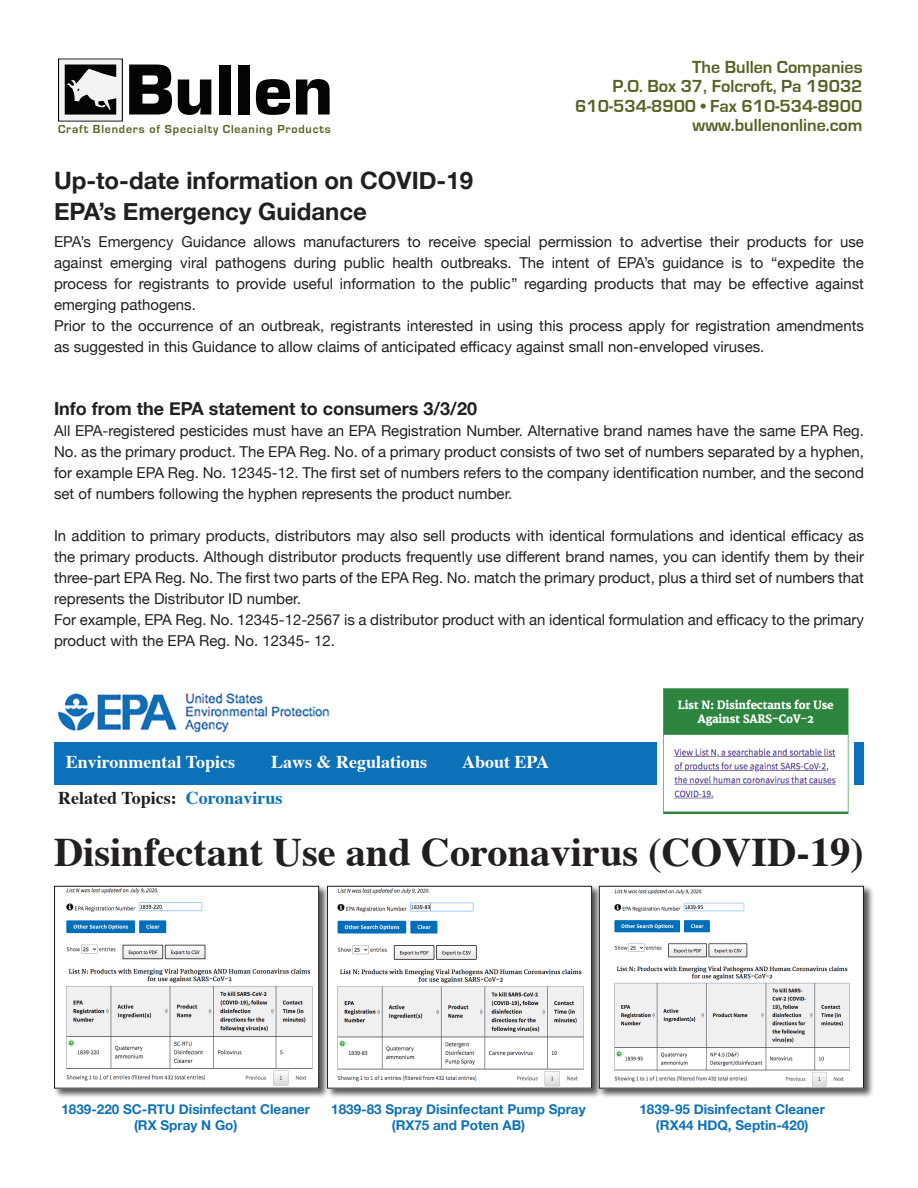
<style>
.page{position:relative;width:918px;height:1188px;background:#fff}
.page>*{position:absolute;margin:0;border:0;box-sizing:border-box;transform-origin:0 0}
.t1{font:700 40.5px "Times";color:#231f20}
.t2{font:700 24px "Helvetica Neue";color:#231f20}
.t3{font:700 18px/19.5px "Eurostile";color:#596123;text-align:right}
.t4{font:700 18px "Times";color:#fff}
.t5{font:700 18px "Helvetica Neue";color:#231f20}
.t6{font:700 18px "Times";color:#231f20}
.t7{font:15px/21px "Helvetica Neue";color:#231f20;text-align:justify}
.t8{font:700 13.5px "Helvetica Neue";color:#0d71b9}
.t9{font:700 12px "Eurostile";letter-spacing:.07em;color:#596123}
.s1{color:#0d71b9}
</style>
<div class="page">
<svg style="left:58px;top:59px;width:65px;height:63px"></svg>
<svg style="left:129px;top:65px;width:43px;height:50px"></svg>
<svg style="left:178px;top:80px;width:33px;height:35px"></svg>
<div style="left:219px;top:65px;width:12px;height:50px;background:#040503"></div>
<div style="left:239px;top:65px;width:11px;height:50px;background:#040503"></div>
<svg style="left:256px;top:79px;width:34px;height:36px"></svg>
<svg style="left:296px;top:79px;width:34px;height:36px"></svg>
<div style="left:53px;top:885px;width:276px;height:214px;background:#231f20;opacity:.75"></div>
<img style="left:56px;top:888px;width:261px;height:199px">
<div style="left:54px;top:886px;width:265px;height:203px;border:1px solid #231f20"></div>
<div style="left:326px;top:885px;width:276px;height:214px;background:#231f20;opacity:.75"></div>
<img style="left:330px;top:888px;width:260px;height:199px">
<div style="left:327px;top:886px;width:265px;height:203px;border:1px solid #231f20"></div>
<div style="left:598px;top:885px;width:276px;height:214px;background:#231f20;opacity:.75"></div>
<img style="left:602px;top:888px;width:260px;height:199px">
<div style="left:599px;top:886px;width:265px;height:203px;border:1px solid #231f20"></div>
<img style="left:57px;top:693px;width:273px;height:40px">
<div style="left:54px;top:742px;width:810px;height:42px;background:#0d71b9"></div>
<img style="left:657px;top:688px;width:196px;height:127px">
<p class="t9" style="left:58px;top:122px;width:274px">Craft Blenders of Specialty Cleaning Products</p>
<p class="t9" style="left:26px;top:124px;width:274px">Craft Blenders of Specialty Cleaning Products</p>
<p class="t3" style="left:607px;top:56px;width:289px">The Bullen Companies<br>P.O. Box 37, F lcroft, Pa 19032<br>610-534-8900 • Fax 610-534-8900</p>
<p class="t3" style="left:575px;top:57px;width:289px">The Bullen Companies<br>P.O. Box 37, Folcroft, Pa 19032<br>610-534-8900 • Fax 610-534-8900</p>
<p class="t3" style="left:724px;top:114px;width:172px">www.bullenonline.com</p>
<p class="t3" style="left:693px;top:116px;width:172px">www.bullenonline.com</p>
<p class="t2" style="left:54px;top:161px;width:421px">Up-to-date information on COVID-19</p>
<p class="t2" style="left:54px;top:193px;width:315px">EPA’s Emergency Guidance</p>
<p class="t7" style="left:54px;top:232px;width:812px">EPA’s Emergency Guidance allows manufacturers to receive special permission to advertise their products for use against emerging viral pathogens during public health outbreaks. The intent of EPA’s guidance is to “expedite the process for registrants to provide useful information to the public” regarding products that may be effective against emerging pathogens.</p>
<p class="t7" style="left:54px;top:316px;width:811px">Prior to the occurrence of an outbreak, registrants interested in using this process apply for registration amendments as suggested in this Guidance to allow claims of anticipated efficacy against small non-enveloped viruses.</p>
<p class="t5" style="left:54px;top:395px;width:425px">Info from the EPA statement to consumers 3/3/20</p>
<p class="t7" style="left:54px;top:421px;width:812px">All EPA-registered pesticides must have an EPA Registration Number. Alternative brand names have the same EPA Reg.<br>No. as the primary product. The EPA Reg. No. of a primary product consists of two set of numbers separated by a hyphen, for example EPA Reg. No. 12345-12. The first set of numbers refers to the company identification number, and the second set of numbers following the hyphen represents the product number.</p>
<p class="t7" style="left:54px;top:526px;width:812px">In addition to primary products, distributors may also sell products with identical formulations and identical efficacy as the primary products. Although distributor products frequently use different brand names, you can identify them by their three-part EPA Reg. No. The first two parts of the EPA Reg. No. match the primary product, plus a third set of numbers that represents the Distributor ID number.</p>
<p class="t7" style="left:54px;top:610px;width:812px">For example, EPA Reg. No. 12345-12-2567 is a distributor product with an identical formulation and efficacy to the primary product with the EPA Reg. No. 12345- 12.</p>
<p class="t4" style="left:66px;top:745px;width:171px">Environmental Topics</p>
<p class="t4" style="left:271px;top:745px;width:158px">Laws &amp; Regulations</p>
<p class="t4" style="left:462px;top:745px;width:89px">About EPA</p>
<p class="t6" style="left:58px;top:781px;width:226px">Related Topics: <span class="s1">Coronavirus</span></p>
<p class="t1" style="left:54px;top:814px;width:812px">Disinfectant Use and Coronavirus (COVID-19)</p>
<p class="t8" style="left:61px;top:1098px;width:250px">1839-220 SC-RTU Disinfectant Cleaner</p>
<p class="t8" style="left:134px;top:1114px;width:105px">(RX Spray N Go)</p>
<p class="t8" style="left:331px;top:1098px;width:256px">1839-83 Spray Disinfectant Pump Spray</p>
<p class="t8" style="left:392px;top:1114px;width:135px">(RX75 and Poten AB)</p>
<p class="t8" style="left:639px;top:1098px;width:187px">1839-95 Disinfectant Cleaner</p>
<p class="t8" style="left:656px;top:1114px;width:154px">(RX44 HDQ, Septin-420)</p>
</div>
